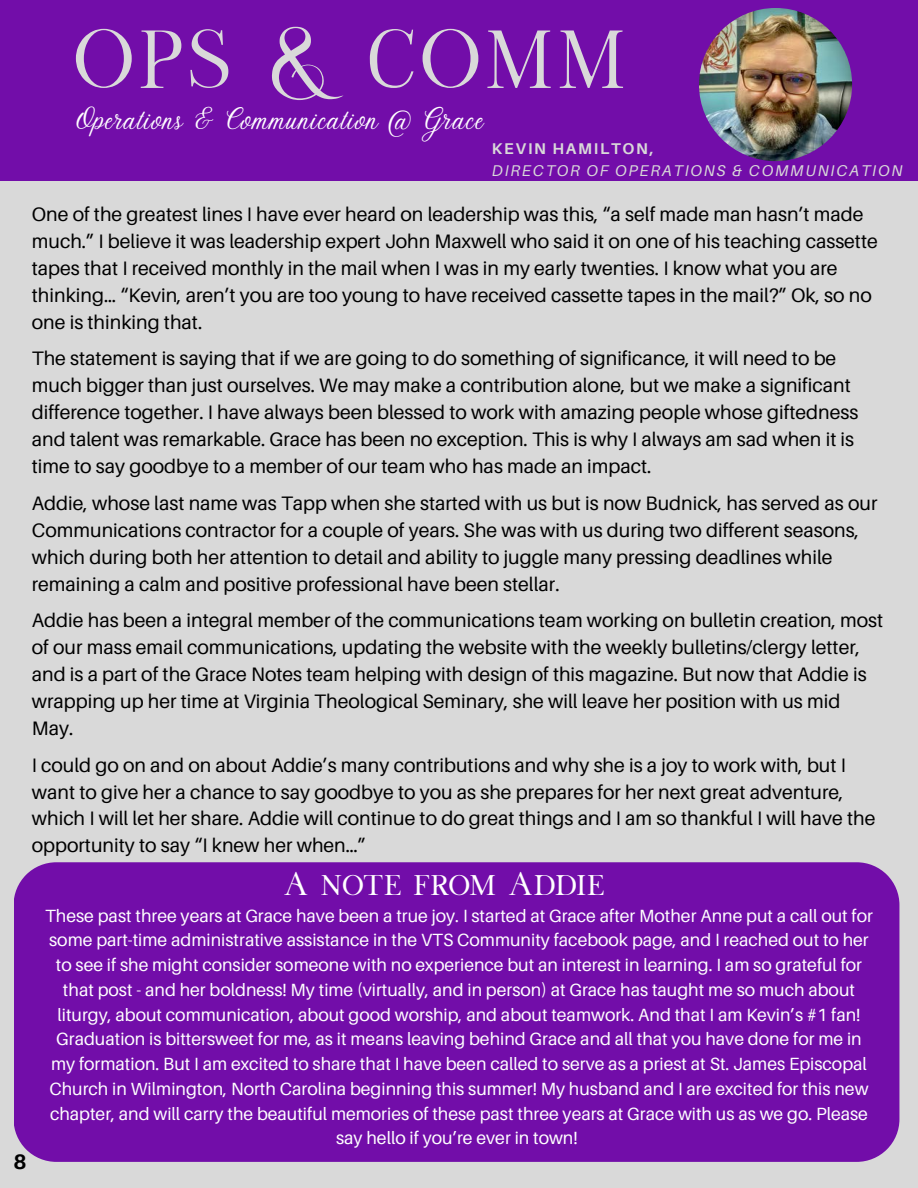
<style>
.page{position:relative;width:918px;height:1188px;background:#d9d9d9}
.page>*{position:absolute;margin:0;border:0;box-sizing:border-box;transform-origin:0 0}
.t1{font:82.05px "Lucy Rose";letter-spacing:.03em;color:#d9d9d9}
.t2{font:33px "Lucy Rose";letter-spacing:-.015em;color:#fff}
.t3{font:30.9px "Stoic";letter-spacing:.03em;color:#fff}
.t4{font:700 21px "Aileron";color:#000}
.t5{font:19.5px/26.8px "Aileron";color:#000}
.t6{font:17.7px/24.8px "Aileron";color:#fff;text-align:center}
.t7{font:italic 15.6px "Aileron";letter-spacing:.11em;color:#d9d9d9}
.t8{font:700 15.6px "Aileron";letter-spacing:.11em;color:#d9d9d9}
</style>
<div class="page">
<div style="left:0;top:0;width:918px;height:181px;background:#720da9"></div>
<img style="left:699px;top:8px;width:153px;height:153px;border-radius:50%">
<div style="left:14px;top:862px;width:885px;height:300px;background:#720da9"></div>
<h3 class="t1" style="left:73px;top:6px;width:555px">OPS &amp; COMM</h3>
<h2 class="t3" style="left:75px;top:105px;width:409px">Operations &amp; Communication @ Grace</h2>
<h3 class="t8" style="left:492px;top:139px;width:163px">KEVIN HAMILTON,</h3>
<h3 class="t7" style="left:492px;top:161px;width:412px">DIRECTOR OF OPERATIONS &amp; COMMUNICATION</h3>
<p class="t5" style="left:32px;top:200px;width:848px">One of the greatest lines I have ever heard on leadership was this, “a self made man hasn’t made much.” I believe it was leadership expert John Maxwell who said it on one of his teaching cassette tapes that I received monthly in the mail when I was in my early twenties. I know what you are thinking… “Kevin, aren’t you are too young to have received cassette tapes in the mail?” Ok, so no one is thinking that.</p>
<h2 class="t5" style="left:32px;top:345px;width:828px">The statement is saying that if we are going to do something of significance, it will need to be much bigger than just ourselves. We may make a contribution alone, but we make a significant difference together. I have always been blessed to work with amazing people whose giftedness and talent was remarkable. Grace has been no exception. This is why I always am sad when it is time to say goodbye to a member of our team who has made an impact.</h2>
<p class="t5" style="left:32px;top:489px;width:847px">Addie, whose last name was Tapp when she started with us but is now Budnick, has served as our Communications contractor for a couple of years. She was with us during two different seasons, which during both her attention to detail and ability to juggle many pressing deadlines while remaining a calm and positive professional have been stellar.</p>
<p class="t5" style="left:32px;top:607px;width:853px">Addie has been a integral member of the communications team working on bulletin creation, most of our mass email communications, updating the website with the weekly bulletins/clergy letter, and is a part of the Grace Notes team helping with design of this magazine. But now that Addie is wrapping up her time at Virginia Theological Seminary, she will leave her position with us mid May.</p>
<h3 class="t5" style="left:32px;top:751px;width:845px">I could go on and on about Addie’s many contributions and why she is a joy to work with, but I want to give her a chance to say goodbye to you as she prepares for her next great adventure, which I will let her share. Addie will continue to do great things and I am so thankful I will have the opportunity to say “I knew her when…”</h3>
<h3 class="t4" style="left:14px;top:1148px;width:15px">8</h3>
<h3 class="t2" style="left:283px;top:862px;width:323px">A note from Addie</h3>
<p class="t6" style="left:45px;top:903px;width:829px">These past three years at Grace have been a true joy. I started at Grace after Mother Anne put a call out for some part-time administrative assistance in the VTS Community facebook page, and I reached out to her to see if she might consider someone with no experience but an interest in learning. I am so grateful for that post - and her boldness! My time (virtually, and in person) at Grace has taught me so much about liturgy, about communication, about good worship, and about teamwork. And that I am Kevin’s #1 fan!<br>Graduation is bittersweet for me, as it means leaving behind Grace and all that you have done for me in my formation. But I am excited to share that I have been called to serve as a priest at St. James Episcopal Church in Wilmington, North Carolina beginning this summer! My husband and I are excited for this new chapter, and will carry the beautiful memories of these past three years at Grace with us as we go. Please say hello if you’re ever in town!</p>
</div>
